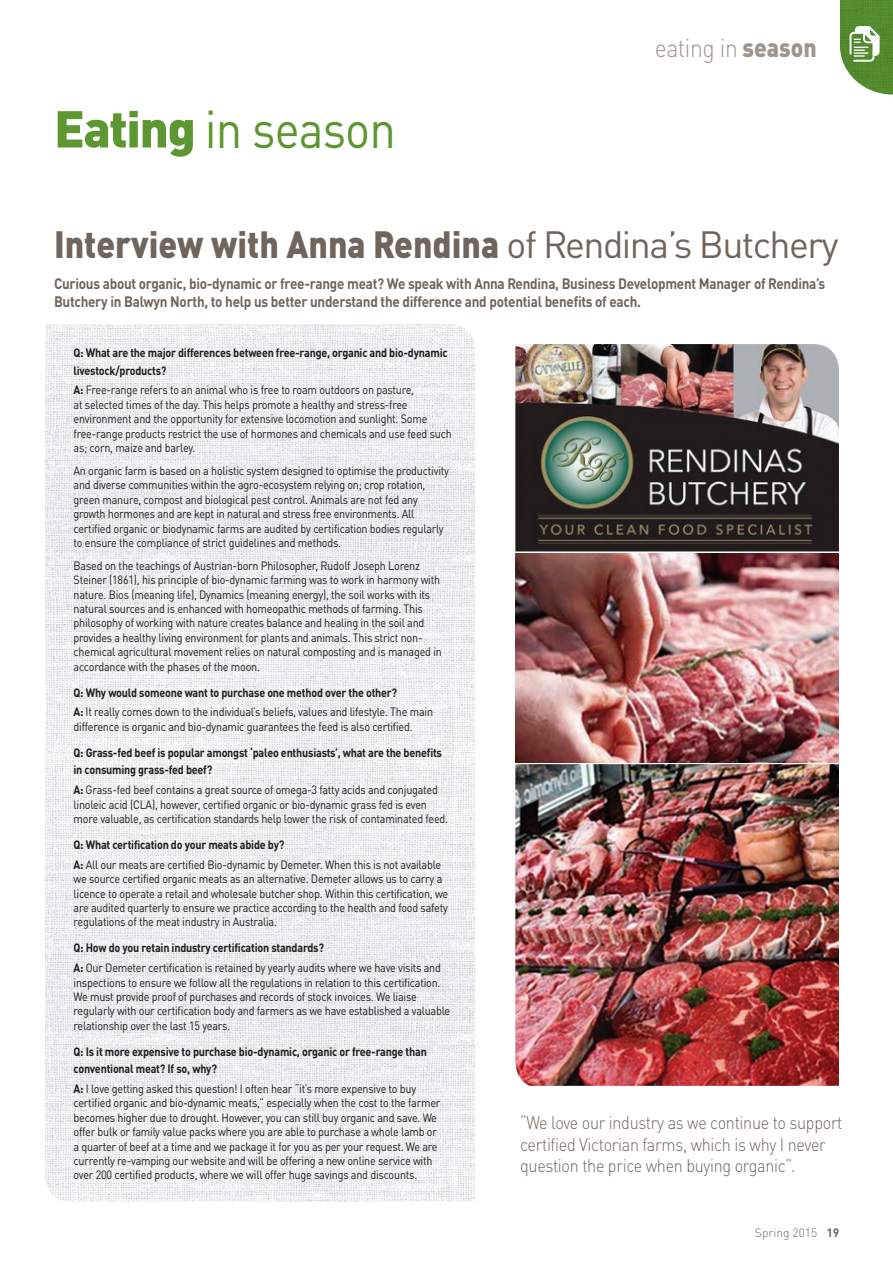
<style>
.page{position:relative;width:893px;height:1263px;background:#fff}
.page>*{position:absolute;margin:0;border:0;box-sizing:border-box;transform-origin:0 0}
.t1{font:52.5px "DINOT";letter-spacing:-.02em;color:#5c9731;scale:.9 1}
.t2{font:900 37.5px "DINOT";color:#70655d;scale:.9 1}
.t3{font:300 25.5px "DINOT";letter-spacing:-.02em;color:#9e958f;scale:.9 1}
.Body{font:300 18px/21.6px "DINOT";letter-spacing:-.02em;color:#70655d;scale:.9 1}
.Body-2{font:700 15px/18px "DINOT";letter-spacing:-.02em;color:#70655d;scale:.9 1}
.Body-3{font:12px/14.4px "DINOT";letter-spacing:-.02em;color:#231f20;scale:.9 1}
.Body-4{font:700 12px/17.4px "DINOT";letter-spacing:-.02em;color:#231f20;scale:.9 1}
.t4{font:300 12px "DINOT";color:#70655d}
.s1{font-weight:900;font-size:51px}
.s2{font-weight:900}
.s3{font-weight:400}
.s4{font-weight:700}
</style>
<div class="page">
<svg style="left:840px;top:0;width:53px;height:95px"></svg>
<img style="left:515px;top:344px;width:324px;height:207px">
<img style="left:515px;top:553px;width:324px;height:209px">
<img style="left:515px;top:764px;width:324px;height:322px">
<img style="left:45px;top:324px;width:430px;height:878px">
<p class="t1" style="left:54px;top:96px;width:381px"><span class="s1">Eating</span> in season</p>
<p class="t3" style="left:655px;top:32px;width:181px">eating in <span class="s2">season</span></p>
<p class="t2" style="left:54px;top:219px;width:873px">Interview with Anna Rendina <span class="s3">of Rendina’s Butchery</span></p>
<p class="Body-2" style="left:54px;top:274px;width:858px">Curious about organic, bio-dynamic or free-range meat? We speak with Anna Rendina, Business Development Manager of Rendina’s<br>Butchery in Balwyn North, to help us better understand the difference and potential benefits of each.</p>
<p class="Body-4" style="left:74px;top:344px;width:417px">Q: What are the major differences between free-range, organic and bio-dynamic livestock/products?</p>
<p class="Body-3" style="left:74px;top:383px;width:422px"><span class="s4">A:</span> Free-range refers to an animal who is free to roam outdoors on pasture,<br>at selected times of the day. This helps promote a healthy and stress-free environment and the opportunity for extensive locomotion and sunlight. Some free-range products restrict the use of hormones and chemicals and use feed such as; corn, maize and barley.</p>
<p class="Body-3" style="left:74px;top:463px;width:419px">An organic farm is based on a holistic system designed to optimise the productivity and diverse communities within the agro-ecosystem relying on; crop rotation, green manure, compost and biological pest control. Animals are not fed any growth hormones and are kept in natural and stress free environments. All certified organic or biodynamic farms are audited by certification bodies regularly to ensure the compliance of strict guidelines and methods.</p>
<p class="Body-3" style="left:74px;top:558px;width:411px">Based on the teachings of Austrian-born Philosopher, Rudolf Joseph Lorenz Steiner (1861), his principle of bio-dynamic farming was to work in harmony with nature. Bios (meaning life), Dynamics (meaning energy), the soil works with its natural sources and is enhanced with homeopathic methods of farming. This philosophy of working with nature creates balance and healing in the soil and provides a healthy living environment for plants and animals. This strict non&shy;chemical agricultural movement relies on natural composting and is managed in accordance with the phases of the moon.</p>
<p class="Body-4" style="left:74px;top:683px;width:361px">Q: Why would someone want to purchase one method over the other?</p>
<p class="Body-3" style="left:74px;top:705px;width:401px"><span class="s4">A:</span> It really comes down to the individual’s beliefs, values and lifestyle. The main difference is organic and bio-dynamic guarantees the feed is also certified.</p>
<p class="Body-4" style="left:74px;top:743px;width:411px">Q: Grass-fed beef is popular amongst ‘paleo enthusiasts’, what are the benefits in consuming grass-fed beef?</p>
<p class="Body-3" style="left:74px;top:782px;width:418px"><span class="s4">A:</span> Grass-fed beef contains a great source of omega-3 fatty acids and conjugated linoleic acid (CLA), however, certified organic or bio-dynamic grass fed is even more valuable, as certification standards help lower the risk of contaminated feed.</p>
<p class="Body-4" style="left:74px;top:835px;width:236px">Q: What certification do your meats abide by?</p>
<p class="Body-3" style="left:74px;top:857px;width:418px"><span class="s4">A:</span> All our meats are certified Bio-dynamic by Demeter. When this is not available we source certified organic meats as an alternative. Demeter allows us to carry a licence to operate a retail and wholesale butcher shop. Within this certification, we are audited quarterly to ensure we practice according to the health and food safety regulations of the meat industry in Australia.</p>
<p class="Body-4" style="left:74px;top:939px;width:280px">Q: How do you retain industry certification standards?</p>
<p class="Body-3" style="left:74px;top:960px;width:420px"><span class="s4">A:</span> Our Demeter certification is retained by yearly audits where we have visits and inspections to ensure we follow all the regulations in relation to this certification.<br>We must provide proof of purchases and records of stock invoices. We liaise regularly with our certification body and farmers as we have established a valuable relationship over the last 15 years.</p>
<p class="Body-4" style="left:74px;top:1042px;width:394px">Q: Is it more expensive to purchase bio-dynamic, organic or free-range than conventional meat? If so, why?</p>
<p class="Body-3" style="left:74px;top:1081px;width:409px"><span class="s4">A:</span> I love getting asked this question! I often hear “it’s more expensive to buy certified organic and bio-dynamic meats,” especially when the cost to the farmer becomes higher due to drought. However, you can still buy organic and save. We offer bulk or family value packs where you are able to purchase a whole lamb or a quarter of beef at a time and we package it for you as per your request. We are currently re-vamping our website and will be offering a new online service with over 200 certified products, where we will offer huge savings and discounts.</p>
<p class="Body" style="left:520px;top:1112px;width:360px">“We love our industry as we continue to support certified Victorian farms, which is why I never question the price when buying organic”.</p>
<p class="t4" style="left:755px;top:1226px;width:86px">Spring 2015 <span class="s4">19</span></p>
</div>
